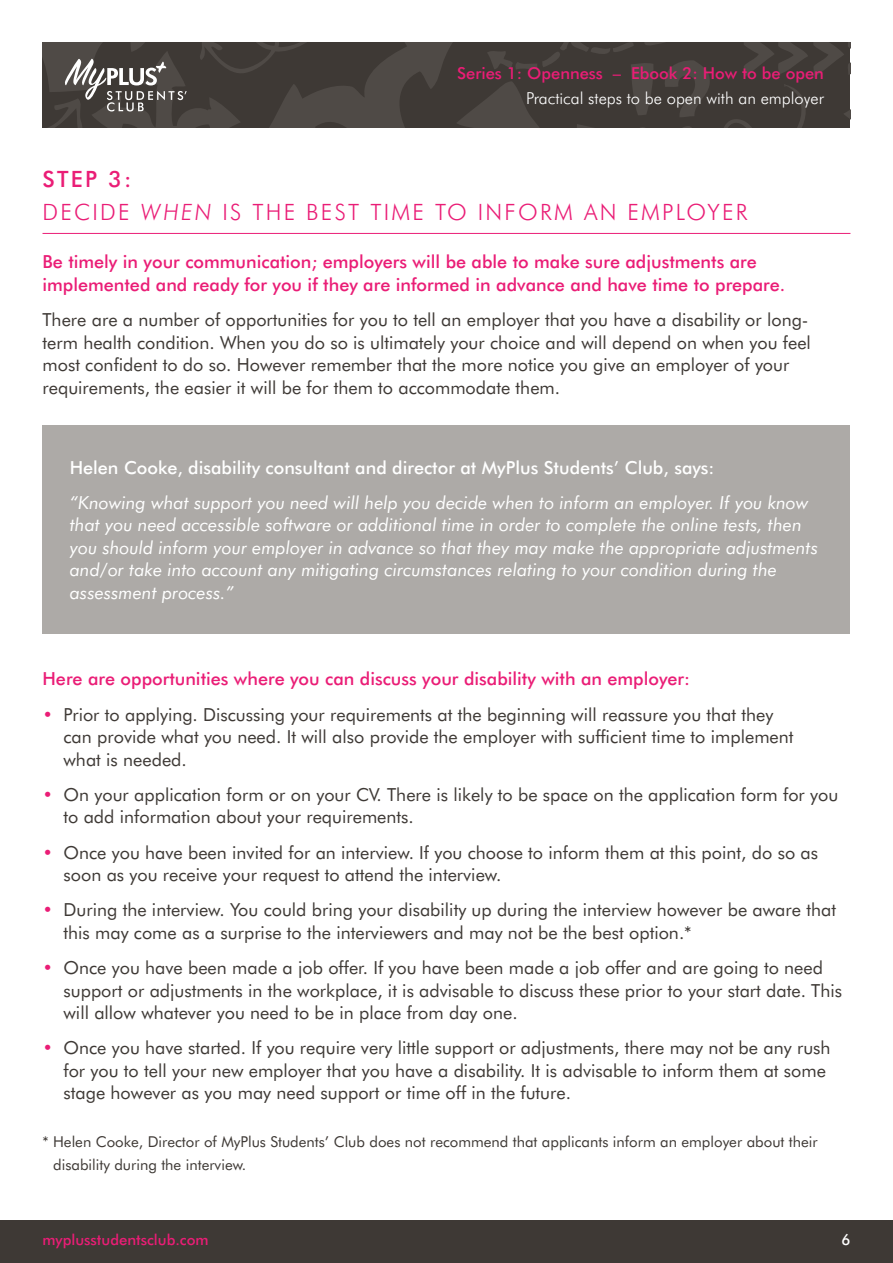
<style>
.page{position:relative;width:893px;height:1263px;background:#fff}
.page>*{position:absolute;margin:0;border:0;box-sizing:border-box;transform-origin:0 0}
.t1{font:300 22.5px/33px "Futura BT";letter-spacing:.1em;color:#ea1d76}
.t2{font:18px/22.5px "Futura BT";color:#3e3935}
.t3{font:italic 18px/22.5px "Futura BT";color:#fff}
.t4{font:500 18px/22.5px "Futura BT";color:#ea1d76}
.t5{font:500 18px "Futura BT";color:#fff}
.t6{font:300 16.5px "Futura BT";color:#fff}
.t7{font:500 16.5px "Futura BT";color:#ea1d76}
.t8{font:15px/22.5px "Futura BT";color:#3e3935}
.t9{font:500 15px "Futura BT";color:#ea1d76}
.t10{font:500 15px "Futura BT";color:#fff}
.s1{font-weight:500}
.s2{font-style:italic}
.s3{color:#ea1d76}
</style>
<div class="page">
<svg style="left:43px;top:43px;width:807px;height:85px;background:#46413e"></svg>
<div style="left:0;top:1220px;width:893px;height:43px;background:#3e3935"></div>
<hr style="left:43px;top:233px;width:807px;height:1px;background:#ea1d76">
<div style="left:43px;top:425px;width:807px;height:208px;background:#adaaa7"></div>
<p class="t7" style="left:457px;top:63px;width:368px">Series 1: Openness – Ebook 2: How to be open</p>
<p class="t6" style="left:526px;top:88px;width:299px">Practical steps to be open with an employer</p>
<p class="t1" style="left:43px;top:163px;width:707px"><span class="s1">STEP 3:<br></span>DECIDE <span class="s2">WHEN</span> IS THE BEST TIME TO INFORM AN EMPLOYER</p>
<p class="t4" style="left:43px;top:250px;width:744px">Be timely in your communication; employers will be able to make sure adjustments are implemented and ready for you if they are informed in advance and have time to prepare.</p>
<p class="t2" style="left:43px;top:308px;width:770px">There are a number of opportunities for you to tell an employer that you have a disability or long&shy;term health condition. When you do so is ultimately your choice and will depend on when you feel most confident to do so. However remember that the more notice you give an employer of your requirements, the easier it will be for them to accommodate them.</p>
<p class="t5" style="left:70px;top:456px;width:646px">Helen Cooke, disability consultant and director at MyPlus Students’ Club, says:</p>
<p class="t3" style="left:70px;top:491px;width:750px">“Knowing what support you need will help you decide when to inform an employer. If you know that you need accessible software or additional time in order to complete the online tests, then you should inform your employer in advance so that they may make the appropriate adjustments and/or take into account any mitigating circumstances relating to your condition during the assessment process.”</p>
<p class="t4" style="left:43px;top:667px;width:649px">Here are opportunities where you can discuss your disability with an employer:</p>
<p class="t2" style="left:64px;top:703px;width:731px;text-indent:-21px"><span class="s3">•</span> Prior to applying. Discussing your requirements at the beginning will reassure you that they can provide what you need. It will also provide the employer with sufficient time to implement what is needed.</p>
<p class="t2" style="left:64px;top:783px;width:776px;text-indent:-21px"><span class="s3">•</span> On your application form or on your CV. There is likely to be space on the application form for you to add information about your requirements.</p>
<p class="t2" style="left:64px;top:841px;width:756px;text-indent:-21px"><span class="s3">•</span> Once you have been invited for an interview. If you choose to inform them at this point, do so as soon as you receive your request to attend the interview.</p>
<p class="t2" style="left:64px;top:898px;width:774px;text-indent:-21px"><span class="s3">•</span> During the interview. You could bring your disability up during the interview however be aware that this may come as a surprise to the interviewers and may not be the best option.*</p>
<p class="t2" style="left:64px;top:956px;width:780px;text-indent:-21px"><span class="s3">•</span> Once you have been made a job offer. If you have been made a job offer and are going to need support or adjustments in the workplace, it is advisable to discuss these prior to your start date. This will allow whatever you need to be in place from day one.</p>
<p class="t2" style="left:64px;top:1036px;width:768px;text-indent:-21px"><span class="s3">•</span> Once you have started. If you require very little support or adjustments, there may not be any rush for you to tell your new employer that you have a disability. It is advisable to inform them at some stage however as you may need support or time off in the future.</p>
<p class="t8" style="left:53px;top:1130px;width:766px;text-indent:-11px">* Helen Cooke, Director of MyPlus Students’ Club does not recommend that applicants inform an employer about their disability during the interview.</p>
<p class="t9" style="left:43px;top:1231px;width:168px">myplusstudentsclub.com</p>
<p class="t10" style="left:841px;top:1231px;width:11px">6</p>
</div>
